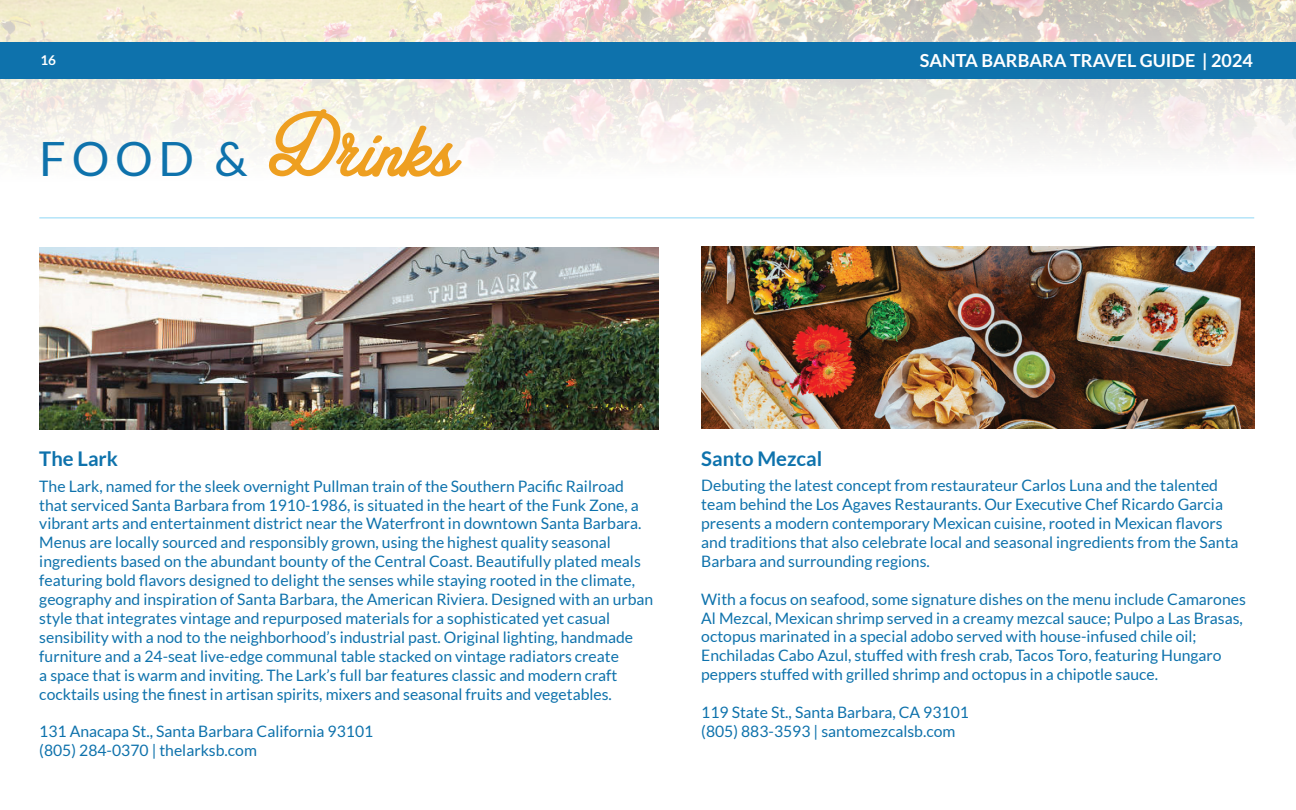
<style>
.page{position:relative;width:1296px;height:810px;background:#fff}
.page>*{position:absolute;margin:0;border:0;box-sizing:border-box;transform-origin:0 0}
.t1{font:96.75px "Amplify Personal Use Only";color:#ee9f20}
.t2{font:700 20.25px "Lato";color:#0e72ac}
.t3{font:700 18px "Lato";color:#fff}
.t4{font:15.75px/18.9px "Lato";color:#0e72ac}
.t5{font:700 13.5px "Lato";color:#fff}
.s1{font-family:"Lato";font-size:47.25px;color:#0e72ac}
</style>
<div class="page">
<img style="left:0;top:0;width:1296px;height:247px">
<div style="left:0;top:42px;width:1296px;height:36px;background:#0e72ac"></div>
<hr style="left:39px;top:218px;width:1215px;height:1px;background:#8ed8f6">
<img style="left:39px;top:247px;width:620px;height:182px">
<img style="left:701px;top:247px;width:554px;height:182px">
<p class="t5" style="left:40px;top:52px;width:17px">16</p>
<h1 class="t1" style="left:39px;top:93px;width:419px"><span class="s1">FOOD &amp;</span> Drinks</h1>
<p class="t3" style="left:920px;top:50px;width:335px">SANTA BARBARA TRAVEL GUIDE | 2024</p>
<p class="t2" style="left:39px;top:447px;width:80px">The Lark</p>
<p class="t4" style="left:39px;top:476px;width:616px">The Lark, named for the sleek overnight Pullman train of the Southern Pacific Railroad that serviced Santa Barbara from 1910-1986, is situated in the heart of the Funk Zone, a vibrant arts and entertainment district near the Waterfront in downtown Santa Barbara.<br>Menus are locally sourced and responsibly grown, using the highest quality seasonal ingredients based on the abundant bounty of the Central Coast. Beautifully plated meals featuring bold flavors designed to delight the senses while staying rooted in the climate, geography and inspiration of Santa Barbara, the American Riviera. Designed with an urban style that integrates vintage and repurposed materials for a sophisticated yet casual sensibility with a nod to the neighborhood’s industrial past. Original lighting, handmade furniture and a 24-seat live-edge communal table stacked on vintage radiators create<br>a space that is warm and inviting. The Lark’s full bar features classic and modern craft cocktails using the finest in artisan spirits, mixers and seasonal fruits and vegetables.</p>
<p class="t4" style="left:39px;top:722px;width:336px">131 Anacapa St., Santa Barbara California 93101 (805) 284-0370 | thelarksb.com</p>
<p class="t2" style="left:701px;top:447px;width:123px">Santo Mezcal</p>
<p class="t4" style="left:701px;top:476px;width:539px">Debuting the latest concept from restaurateur Carlos Luna and the talented team behind the Los Agaves Restaurants. Our Executive Chef Ricardo Garcia presents a modern contemporary Mexican cuisine, rooted in Mexican flavors and traditions that also celebrate local and seasonal ingredients from the Santa Barbara and surrounding regions.</p>
<p class="t4" style="left:701px;top:589px;width:546px">With a focus on seafood, some signature dishes on the menu include Camarones Al Mezcal, Mexican shrimp served in a creamy mezcal sauce; Pulpo a Las Brasas, octopus marinated in a special adobo served with house-infused chile oil; Enchiladas Cabo Azul, stuffed with fresh crab, Tacos Toro, featuring Hungaro peppers stuffed with grilled shrimp and octopus in a chipotle sauce.</p>
<p class="t4" style="left:701px;top:703px;width:269px">119 State St., Santa Barbara, CA 93101 (805) 883-3593 | santomezcalsb.com</p>
</div>
